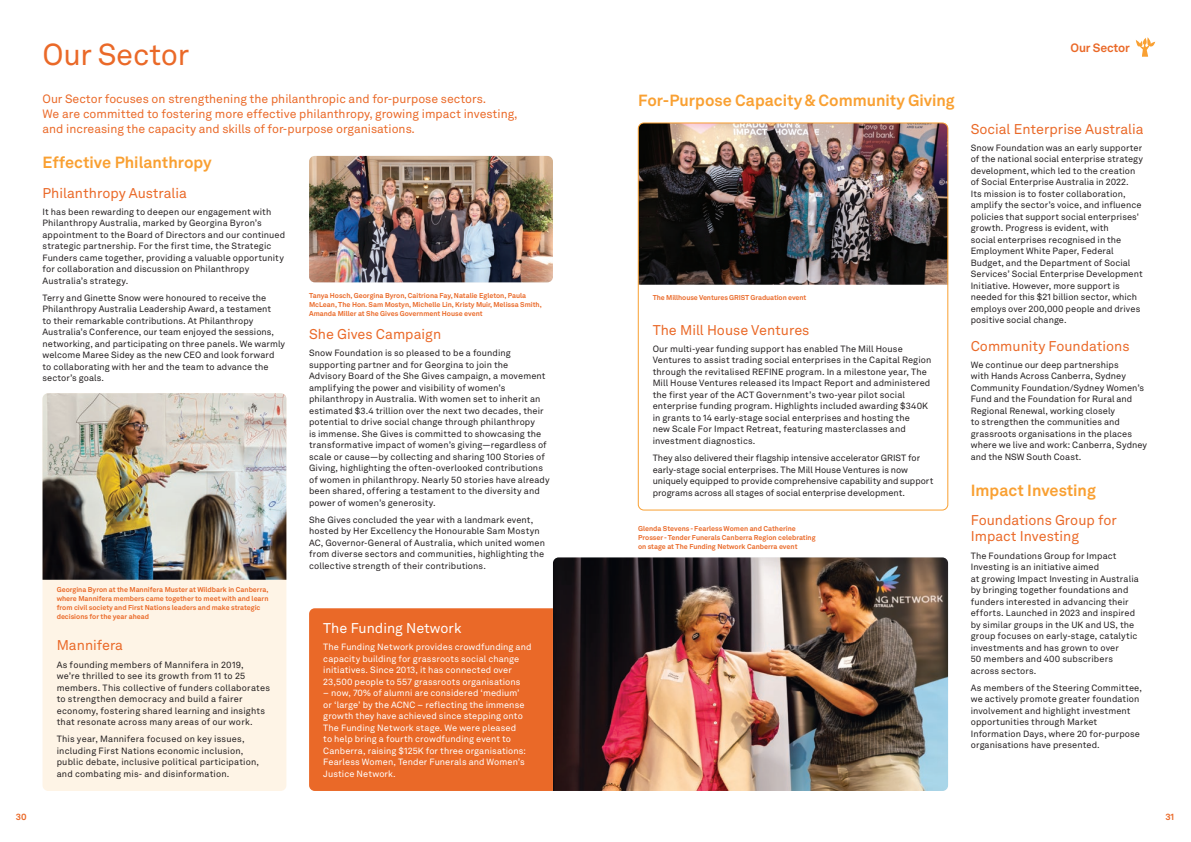
<style>
.page{position:relative;width:1191px;height:842px;background:#fff}
.page>*{position:absolute;margin:0;border:0;box-sizing:border-box;transform-origin:0 0}
.t1{font:30px "Akkurat LL";letter-spacing:-.01em;color:#ea6928}
.t2{font:700 16px "Akkurat LL";color:#f9a032}
.t3{font:14px/16px "Akkurat LL";color:#ea6928}
.t4{font:14px "Akkurat LL";color:#fff}
.t5{font:12px/15px "Akkurat LL";color:#ea6928}
.t6{font:700 12px "Akkurat LL";letter-spacing:-.01em;color:#ea6928}
.t7{font:9px/11.5px "Akkurat LL";letter-spacing:.01em;color:#231f20}
.t8{font:9px/11.5px "Akkurat LL";letter-spacing:.01em;color:#fff}
.t9{font:700 9px "Akkurat LL";color:#ea6928}
.t10{font:700 7px/9px "Akkurat LL";color:#ea6928}
</style>
<div class="page">
<svg style="left:1135px;top:37px;width:20px;height:20px"></svg>
<img style="left:309px;top:156px;width:244px;height:126px">
<img style="left:553px;top:557px;width:395px;height:234px">
<div style="left:43px;top:393px;width:243px;height:398px;background:#fef4e6;border-radius:6px"></div>
<img style="left:43px;top:393px;width:243px;height:187px">
<div style="left:309px;top:608px;width:244px;height:183px;background:#ea6928"></div>
<img style="left:638px;top:123px;width:310px;height:162px">
<div style="left:638px;top:123px;width:310px;height:387px;border:1px solid #f9a032;border-radius:6px"></div>
<h1 class="t1" style="left:43px;top:32px;width:148px">Our Sector</h1>
<p class="t5" style="left:43px;top:90px;width:476px">Our Sector focuses on strengthening the philanthropic and for-purpose sectors.<br>We are committed to fostering more effective philanthropy, growing impact investing, and increasing the capacity and skills of for-purpose organisations.</p>
<h2 class="t2" style="left:43px;top:150px;width:171px">Effective Philanthropy</h2>
<h3 class="t3" style="left:43px;top:184px;width:146px">Philanthropy Australia</h3>
<p class="t7" style="left:43px;top:205px;width:244px">It has been rewarding to deepen our engagement with Philanthropy Australia, marked by Georgina Byron’s appointment to the Board of Directors and our continued strategic partnership. For the first time, the Strategic Funders came together, providing a valuable opportunity for collaboration and discussion on Philanthropy Australia’s strategy.</p>
<p class="t7" style="left:43px;top:292px;width:244px">Terry and Ginette Snow were honoured to receive the Philanthropy Australia Leadership Award, a testament<br>to their remarkable contributions. At Philanthropy Australia’s Conference, our team enjoyed the sessions, networking, and participating on three panels. We warmly welcome Maree Sidey as the new CEO and look forward to collaborating with her and the team to advance the sector’s goals.</p>
<p class="t10" style="left:57px;top:585px;width:213px">Georgina Byron at the Mannifera Muster at Wildbark in Canberra, where Mannifera members came together to meet with and learn from civil society and First Nations leaders and make strategic decisions for the year ahead</p>
<h3 class="t3" style="left:57px;top:637px;width:68px">Mannifera</h3>
<p class="t7" style="left:57px;top:658px;width:215px">As founding members of Mannifera in 2019,<br>we’re thrilled to see its growth from 11 to 25 members. This collective of funders collaborates to strengthen democracy and build a fairer economy, fostering shared learning and insights that resonate across many areas of our work.</p>
<p class="t7" style="left:57px;top:733px;width:204px">This year, Mannifera focused on key issues, including First Nations economic inclusion, public debate, inclusive political participation, and combating mis- and disinformation.</p>
<p class="t10" style="left:309px;top:290px;width:234px">Tanya Hosch, Georgina Byron, Caitriona Fay, Natalie Egleton, Paula<br>McLean, The Hon. Sam Mostyn, Michelle Lin, Kristy Muir, Melissa Smith,<br>Amanda Miller at She Gives Government House event</p>
<h3 class="t3" style="left:309px;top:325px;width:134px">She Gives Campaign</h3>
<p class="t7" style="left:309px;top:347px;width:242px">Snow Foundation is so pleased to be a founding supporting partner and for Georgina to join the<br>Advisory Board of the She Gives campaign, a movement amplifying the power and visibility of women’s philanthropy in Australia. With women set to inherit an estimated $3.4 trillion over the next two decades, their potential to drive social change through philanthropy<br>is immense. She Gives is committed to showcasing the transformative impact of women’s giving—regardless of scale or cause—by collecting and sharing 100 Stories of Giving, highlighting the often-overlooked contributions of women in philanthropy. Nearly 50 stories have already been shared, offering a testament to the diversity and power of women’s generosity.</p>
<p class="t7" style="left:309px;top:514px;width:237px">She Gives concluded the year with a landmark event, hosted by Her Excellency the Honourable Sam Mostyn AC, Governor-General of Australia, which united women from diverse sectors and communities, highlighting the collective strength of their contributions.</p>
<h3 class="t4" style="left:323px;top:618px;width:140px">The Funding Network</h3>
<p class="t8" style="left:323px;top:641px;width:210px">The Funding Network provides crowdfunding and capacity building for grassroots social change initiatives. Since 2013, it has connected over 23,500 people to 557 grassroots organisations</p>
<p class="t8" style="left:323px;top:687px;width:204px">– now, 70% of alumni are considered ‘medium’ or ‘large’ by the ACNC – reflecting the immense growth they have achieved since stepping onto The Funding Network stage. We were pleased to help bring a fourth crowdfunding event to Canberra, raising $125K for three organisations:<br>Fearless Women, Tender Funerals and Women’s Justice Network.</p>
<h3 class="t6" style="left:1070px;top:38px;width:61px">Our Sector</h3>
<h2 class="t2" style="left:638px;top:88px;width:318px">For-Purpose Capacity &amp; Community Giving</h2>
<p class="t10" style="left:652px;top:293px;width:155px">The Millhouse Ventures GRIST Graduation event</p>
<h3 class="t3" style="left:652px;top:321px;width:158px">The Mill House Ventures</h3>
<p class="t7" style="left:652px;top:343px;width:280px">Our multi-year funding support has enabled The Mill House Ventures to assist trading social enterprises in the Capital Region through the revitalised REFINE program. In a milestone year, The Mill House Ventures released its Impact Report and administered the first year of the ACT Government’s two-year pilot social enterprise funding program. Highlights included awarding $340K in grants to 14 early-stage social enterprises and hosting the<br>new Scale For Impact Retreat, featuring masterclasses and investment diagnostics.</p>
<p class="t7" style="left:652px;top:452px;width:282px">They also delivered their flagship intensive accelerator GRIST for early-stage social enterprises. The Mill House Ventures is now uniquely equipped to provide comprehensive capability and support programs across all stages of social enterprise development.</p>
<p class="t10" style="left:638px;top:524px;width:179px">Glenda Stevens - Fearless Women and Catherine<br>Prosser - Tender Funerals Canberra Region celebrating on stage at The Funding Network Canberra event</p>
<h3 class="t3" style="left:970px;top:120px;width:174px">Social Enterprise Australia</h3>
<p class="t7" style="left:970px;top:141px;width:174px">Snow Foundation was an early supporter of the national social enterprise strategy development, which led to the creation of Social Enterprise Australia in 2022.<br>Its mission is to foster collaboration, amplify the sector’s voice, and influence policies that support social enterprises' growth. Progress is evident, with<br>social enterprises recognised in the Employment White Paper, Federal Budget, and the Department of Social Services’ Social Enterprise Development Initiative. However, more support is needed for this $21 billion sector, which employs over 200,000 people and drives positive social change.</p>
<h3 class="t3" style="left:970px;top:337px;width:160px">Community Foundations</h3>
<p class="t7" style="left:970px;top:358px;width:178px">We continue our deep partnerships<br>with Hands Across Canberra, Sydney Community Foundation/Sydney Women’s Fund and the Foundation for Rural and Regional Renewal, working closely<br>to strengthen the communities and grassroots organisations in the places where we live and work: Canberra, Sydney and the NSW South Coast.</p>
<h2 class="t2" style="left:970px;top:477px;width:127px">Impact Investing</h2>
<h3 class="t3" style="left:970px;top:512px;width:148px">Foundations Group for<br>Impact Investing</h3>
<p class="t7" style="left:970px;top:549px;width:170px">The Foundations Group for Impact Investing is an initiative aimed<br>at growing Impact Investing in Australia by bringing together foundations and funders interested in advancing their efforts. Launched in 2023 and inspired by similar groups in the UK and US, the group focuses on early-stage, catalytic investments and has grown to over<br>50 members and 400 subscribers across sectors.</p>
<p class="t7" style="left:970px;top:681px;width:173px">As members of the Steering Committee, we actively promote greater foundation involvement and highlight investment opportunities through Market Information Days, where 20 for-purpose organisations have presented.</p>
<p class="t9" style="left:16px;top:810px;width:12px">30</p>
<p class="t9" style="left:1165px;top:810px;width:10px">31</p>
</div>
